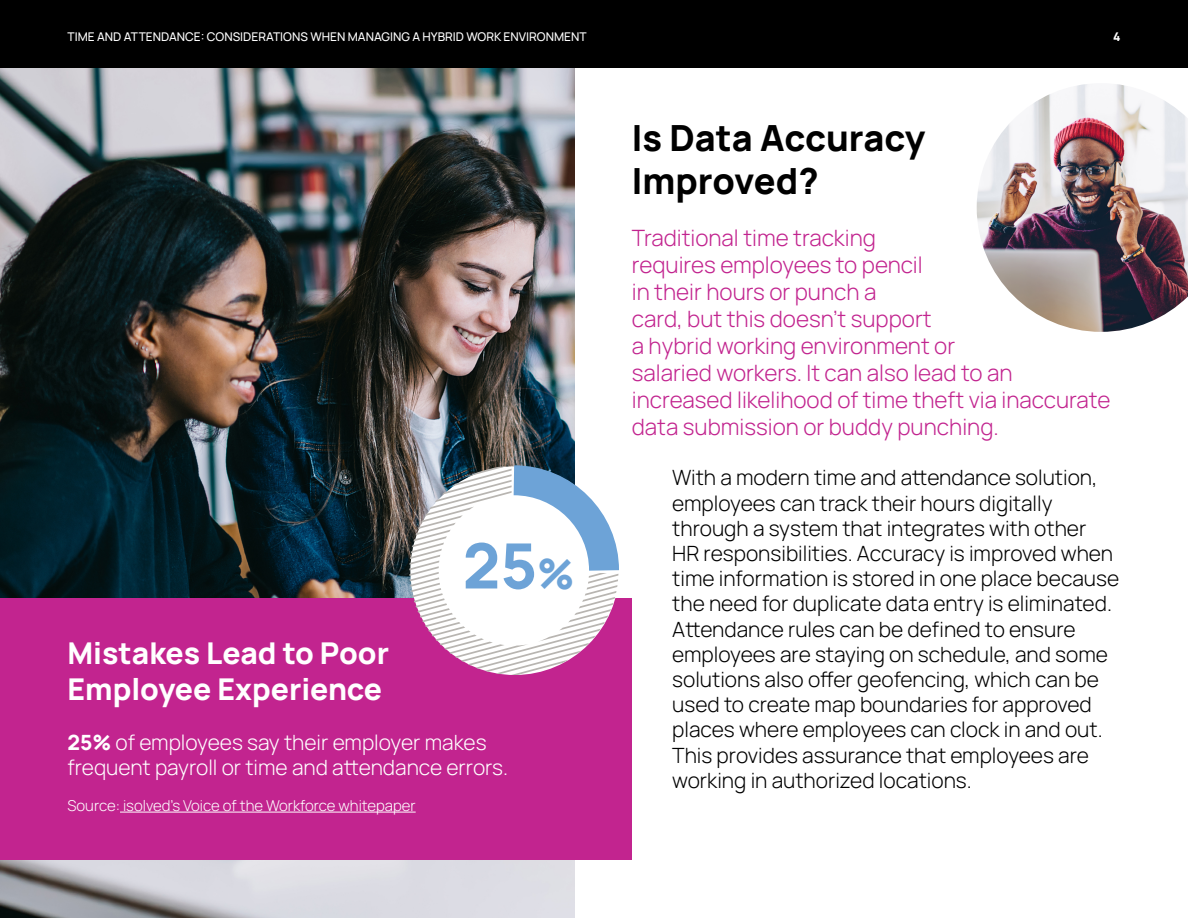
<style>
.page{position:relative;width:1188px;height:918px;background:#fff}
.page>*{position:absolute;margin:0;border:0;box-sizing:border-box;transform-origin:0 0}
.t1{font:800 62.55px "Manrope";color:#6da3d7}
.t2{font:800 36px/43.2px "Manrope";color:#000}
.t3{font:800 30px/36px "Manrope";color:#fff}
.t4{font:300 22.5px/27px "Manrope";color:#c2248f}
.t5{font:300 21px/25.2px "Manrope";color:#000}
.t6{font:300 21px/25.2px "Manrope";color:#fff}
.t7{font:300 15px "Manrope";color:#fff}
.t8{font:500 12px "Manrope";color:#fff}
.t9{font:800 12px "Manrope";color:#fff}
.s1{font-size:41.7px}
.s2{font-weight:800}
</style>
<div class="page">
<img style="left:0;top:68px;width:575px;height:850px">
<img style="left:977px;top:84px;width:211px;height:248px">
<div style="left:0;top:0;width:1188px;height:68px;background:#000"></div>
<div style="left:0;top:598px;width:632px;height:262px;background:#c2248f"></div>
<hr style="left:120px;top:812px;width:296px;height:1px;background:#fff">
<svg style="left:409px;top:450px;width:210px;height:225px"></svg>
<p class="t8" style="left:68px;top:28px;width:521px">TIME AND ATTENDANCE: CONSIDERATIONS WHEN MANAGING A HYBRID WORK ENVIRONMENT</p>
<p class="t9" style="left:1113px;top:28px;width:9px">4</p>
<h1 class="t1" style="left:463px;top:522px;width:114px">25<span class="s1">%</span></h1>
<h3 class="t3" style="left:68px;top:634px;width:323px">Mistakes Lead to Poor<br>Employee Experience</h3>
<p class="t6" style="left:68px;top:729px;width:442px"><span class="s2">25%</span> of employees say their employer makes frequent payroll or time and attendance errors.</p>
<p class="t7" style="left:68px;top:795px;width:350px">Source: isolved’s Voice of the Workforce whitepaper</p>
<h2 class="t2" style="left:632px;top:114px;width:295px">Is Data Accuracy<br>Improved?</h2>
<p class="t4" style="left:632px;top:223px;width:480px">Traditional time tracking<br>requires employees to pencil<br>in their hours or punch a<br>card, but this doesn’t support<br>a hybrid working environment or<br>salaried workers. It can also lead to an increased likelihood of time theft via inaccurate data submission or buddy punching.</p>
<p class="t5" style="left:672px;top:464px;width:448px">With a modern time and attendance solution, employees can track their hours digitally through a system that integrates with other<br>HR responsibilities. Accuracy is improved when time information is stored in one place because the need for duplicate data entry is eliminated.<br>Attendance rules can be defined to ensure employees are staying on schedule, and some solutions also offer geofencing, which can be used to create map boundaries for approved places where employees can clock in and out.<br>This provides assurance that employees are working in authorized locations.</p>
</div>
